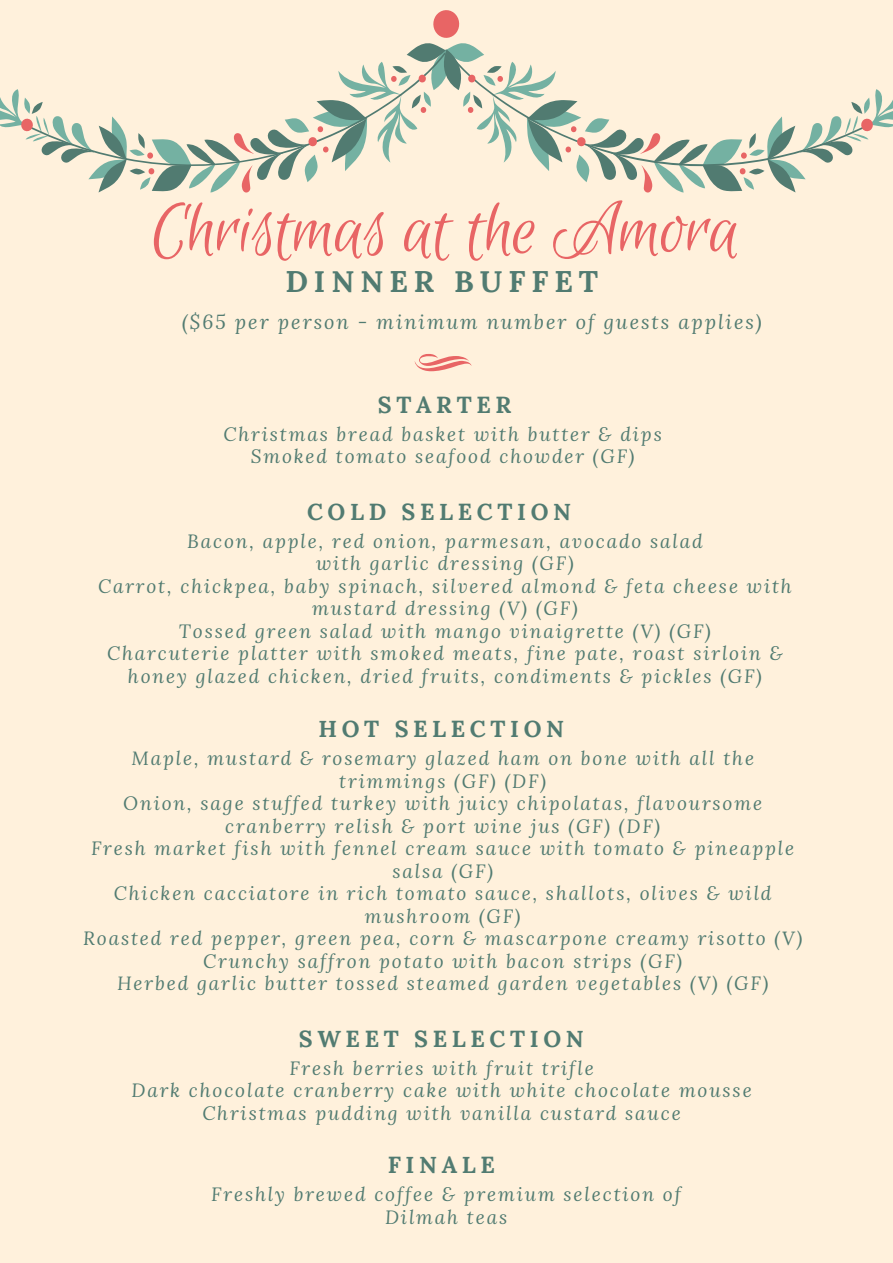
<style>
.page{position:relative;width:893px;height:1263px;background:#fff1dc}
.page>*{position:absolute;margin:0;border:0;box-sizing:border-box;transform-origin:0 0}
.t1{font:79.5px "Euphoria Script";letter-spacing:-.01em;color:#e86565}
.t2{font:700 29.85px "Lora";letter-spacing:.2em;color:#517b71}
.t3{font:700 23.25px "Lora";letter-spacing:.2em;color:#517b71}
.t4{font:italic 19.8px "Lora";letter-spacing:.1em;color:#517b71}
.t5{font:italic 19.05px/22.5px "Lora";letter-spacing:.1em;color:#517b71;text-align:center}
</style>
<div class="page">
<svg style="left:0;top:10px;width:893px;height:183px"></svg>
<svg style="left:415px;top:354px;width:56px;height:17px"></svg>
<h1 class="t1" style="left:150px;top:187px;width:592px">Christmas at the Amora</h1>
<h2 class="t2" style="left:285px;top:262px;width:314px">DINNER BUFFET</h2>
<p class="t4" style="left:182px;top:309px;width:581px">($65 per person - minimum number of guests applies)</p>
<p class="t3" style="left:378px;top:390px;width:135px">STARTER</p>
<p class="t5" style="left:224px;top:422px;width:440px">Christmas bread basket with butter &amp; dips<br>Smoked tomato seafood chowder (GF)</p>
<p class="t3" style="left:307px;top:497px;width:266px">COLD SELECTION</p>
<p class="t5" style="left:98px;top:529px;width:695px">Bacon, apple, red onion, parmesan, avocado salad<br>with garlic dressing (GF)<br>Carrot, chickpea, baby spinach, silvered almond &amp; feta cheese with mustard dressing (V) (GF)<br>Tossed green salad with mango vinaigrette (V) (GF)<br>Charcuterie platter with smoked meats, fine pate, roast sirloin &amp; honey glazed chicken, dried fruits, condiments &amp; pickles (GF)</p>
<p class="t3" style="left:318px;top:714px;width:247px">HOT SELECTION</p>
<p class="t5" style="left:83px;top:747px;width:721px">Maple, mustard &amp; rosemary glazed ham on bone with all the trimmings (GF) (DF)<br>Onion, sage stuffed turkey with juicy chipolatas, flavoursome cranberry relish &amp; port wine jus (GF) (DF)<br>Fresh market fish with fennel cream sauce with tomato &amp; pineapple salsa (GF)<br>Chicken cacciatore in rich tomato sauce, shallots, olives &amp; wild mushroom (GF)<br>Roasted red pepper, green pea, corn &amp; mascarpone creamy risotto (V)<br>Crunchy saffron potato with bacon strips (GF)<br>Herbed garlic butter tossed steamed garden vegetables (V) (GF)</p>
<p class="t3" style="left:299px;top:1024px;width:286px">SWEET SELECTION</p>
<p class="t5" style="left:131px;top:1056px;width:622px">Fresh berries with fruit trifle<br>Dark chocolate cranberry cake with white chocolate mousse<br>Christmas pudding with vanilla custard sauce</p>
<p class="t3" style="left:388px;top:1150px;width:109px">FINALE</p>
<p class="t5" style="left:211px;top:1182px;width:471px">Freshly brewed coffee &amp; premium selection of<br>Dilmah teas</p>
</div>
